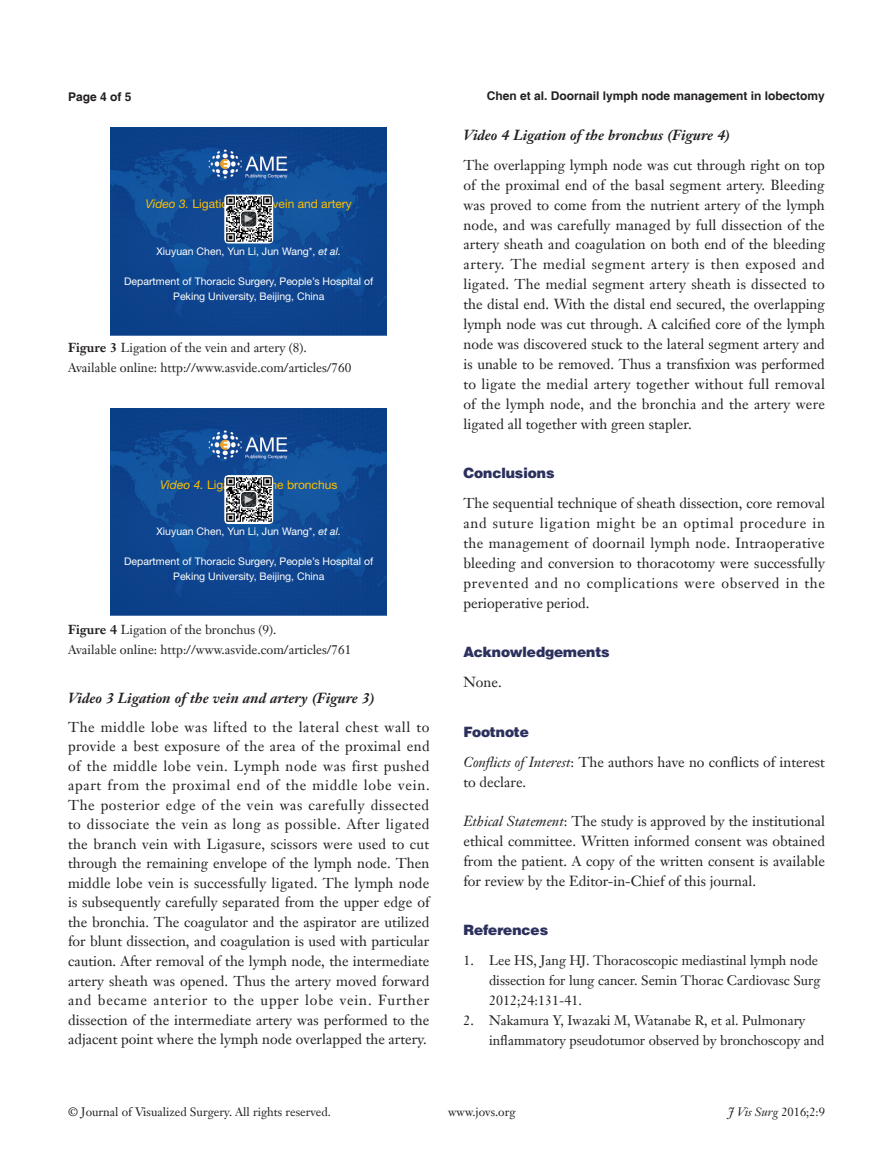
<style>
.page{position:relative;width:893px;height:1170px;background:#fff}
.page>*{position:absolute;margin:0;border:0;box-sizing:border-box;transform-origin:0 0}
.t1{font:14.25px/20px "Janson Text LT";color:#231f20;text-align:justify}
.二级标题斜体{font:italic 700 14.25px "Janson Text LT";color:#231f20}
.一级标题-6_5{font:900 14.25px "Helvetica";color:#2c305d}
.t2{font:13.5px/20px "Janson Text LT";color:#231f20}
.t3{font:12.75px/19.5px "Janson Text LT";color:#231f20}
.t4{font:12px "Helvetica Neue LT Pro";color:#ffc000}
.t5{font:12px "Janson Text LT";color:#231f20}
.t6{font:700 12px "Helvetica";color:#231f20}
.t7{font:italic 12px "Janson Text LT";color:#231f20}
.t8{font:11.55px "Times New Roman";color:#fff}
.t9{font:10.5px/15.1px "Helvetica Neue LT Pro";color:#fff;text-align:center}
.s1{font-style:italic}
.s2{font-weight:700}
.s3{font-style:normal}
</style>
<div class="page">
<img style="left:111px;top:128px;width:276px;height:207px">
<div style="left:224px;top:194px;width:49px;height:49px;background:#fff;border-radius:4px"></div>
<img style="left:226px;top:196px;width:46px;height:46px">
<svg style="left:240px;top:211px;width:17px;height:16px"></svg>
<div style="left:240px;top:210px;width:17px;height:17px;border:1px solid #fff;border-radius:4px"></div>
<img style="left:111px;top:408px;width:276px;height:207px">
<svg style="left:224px;top:475px;width:49px;height:49px"></svg>
<img style="left:225px;top:476px;width:47px;height:47px">
<svg style="left:240px;top:491px;width:17px;height:16px"></svg>
<div style="left:240px;top:491px;width:17px;height:17px;border:1px solid #fff;border-radius:4px"></div>
<p class="t6" style="left:68px;top:89px;width:65px">Page 4 of 5</p>
<p class="t4" style="left:146px;top:196px;width:208px"><span class="s1">Video 3.</span> Ligation of the vein and artery</p>
<p class="t9" style="left:157px;top:243px;width:186px">Xiuyuan Chen, Yun Li, Jun Wang*, <span class="s1">et al.</span></p>
<p class="t9" style="left:124px;top:273px;width:251px">Department of Thoracic Surgery, People’s Hospital of<br>Peking University, Beijing, China</p>
<p class="t8" style="left:257px;top:213px;width:13px;rotate:90deg">▲</p>
<p class="t3" style="left:68px;top:338px;width:285px"><span class="s2">Figure 3</span> Ligation of the vein and artery (8).<br>Available online: http://www.asvide.com/articles/760</p>
<p class="t4" style="left:160px;top:477px;width:179px"><span class="s1">Video 4.</span> Ligation of the bronchus</p>
<p class="t9" style="left:157px;top:523px;width:186px">Xiuyuan Chen, Yun Li, Jun Wang*, <span class="s1">et al.</span></p>
<p class="t9" style="left:124px;top:553px;width:251px">Department of Thoracic Surgery, People’s Hospital of<br>Peking University, Beijing, China</p>
<p class="t8" style="left:257px;top:494px;width:13px;rotate:90deg">▲</p>
<p class="t3" style="left:68px;top:620px;width:285px"><span class="s2">Figure 4</span> Ligation of the bronchus (9).<br>Available online: http://www.asvide.com/articles/761</p>
<p class="二级标题斜体" style="left:68px;top:688px;width:308px">Video 3 Ligation of the vein and artery (Figure 3)</p>
<p class="t1" style="left:68px;top:717px;width:363px;line-height:19.5px">The middle lobe was lifted to the lateral chest wall to provide a best exposure of the area of the proximal end of the middle lobe vein. Lymph node was first pushed apart from the proximal end of the middle lobe vein.<br>The posterior edge of the vein was carefully dissected to dissociate the vein as long as possible. After ligated the branch vein with Ligasure, scissors were used to cut through the remaining envelope of the lymph node. Then middle lobe vein is successfully ligated. The lymph node is subsequently carefully separated from the upper edge of the bronchia. The coagulator and the aspirator are utilized for blunt dissection, and coagulation is used with particular caution. After removal of the lymph node, the intermediate artery sheath was opened. Thus the artery moved forward and became anterior to the upper lobe vein. Further dissection of the intermediate artery was performed to the adjacent point where the lymph node overlapped the artery.</p>
<p class="t6" style="left:487px;top:88px;width:340px">Chen et al. Doornail lymph node management in lobectomy</p>
<p class="二级标题斜体" style="left:463px;top:126px;width:268px">Video 4 Ligation of the bronchus (Figure 4)</p>
<p class="t1" style="left:463px;top:155px;width:363px">The overlapping lymph node was cut through right on top of the proximal end of the basal segment artery. Bleeding was proved to come from the nutrient artery of the lymph node, and was carefully managed by full dissection of the artery sheath and coagulation on both end of the bleeding artery. The medial segment artery is then exposed and ligated. The medial segment artery sheath is dissected to the distal end. With the distal end secured, the overlapping lymph node was cut through. A calcified core of the lymph node was discovered stuck to the lateral segment artery and is unable to be removed. Thus a transfixion was performed to ligate the medial artery together without full removal of the lymph node, and the bronchia and the artery were ligated all together with green stapler.</p>
<p class="一级标题-6_5" style="left:463px;top:464px;width:92px">Conclusions</p>
<p class="t1" style="left:463px;top:493px;width:363px">The sequential technique of sheath dissection, core removal and suture ligation might be an optimal procedure in the management of doornail lymph node. Intraoperative bleeding and conversion to thoracotomy were successfully prevented and no complications were observed in the perioperative period.</p>
<p class="一级标题-6_5" style="left:463px;top:643px;width:148px">Acknowledgements</p>
<p class="t1" style="left:463px;top:672px;width:40px">None.</p>
<p class="一级标题-6_5" style="left:463px;top:722px;width:67px">Footnote</p>
<p class="t1" style="left:463px;top:751px;width:363px"><span class="s1">Conflicts of Interest</span>: The authors have no conflicts of interest to declare.</p>
<p class="t1" style="left:463px;top:811px;width:363px"><span class="s1">Ethical Statement</span>: The study is approved by the institutional ethical committee. Written informed consent was obtained from the patient. A copy of the written consent is available for review by the Editor-in-Chief of this journal.</p>
<p class="一级标题-6_5" style="left:463px;top:920px;width:86px">References</p>
<p class="t2" style="left:489px;top:950px;width:333px;text-indent:-26px">1. Lee HS, Jang HJ. Thoracoscopic mediastinal lymph node dissection for lung cancer. Semin Thorac Cardiovasc Surg<br>2012;24:131-41.</p>
<p class="t2" style="left:489px;top:1009px;width:337px;text-indent:-26px">2. Nakamura Y, Iwazaki M, Watanabe R, et al. Pulmonary inflammatory pseudotumor observed by bronchoscopy and</p>
<p class="t5" style="left:68px;top:1104px;width:264px">© Journal of Visualized Surgery. All rights reserved.</p>
<p class="t5" style="left:448px;top:1104px;width:69px">www.jovs.org</p>
<p class="t7" style="left:728px;top:1104px;width:98px">J Vis Surg <span class="s3">2016;2:9</span></p>
</div>
